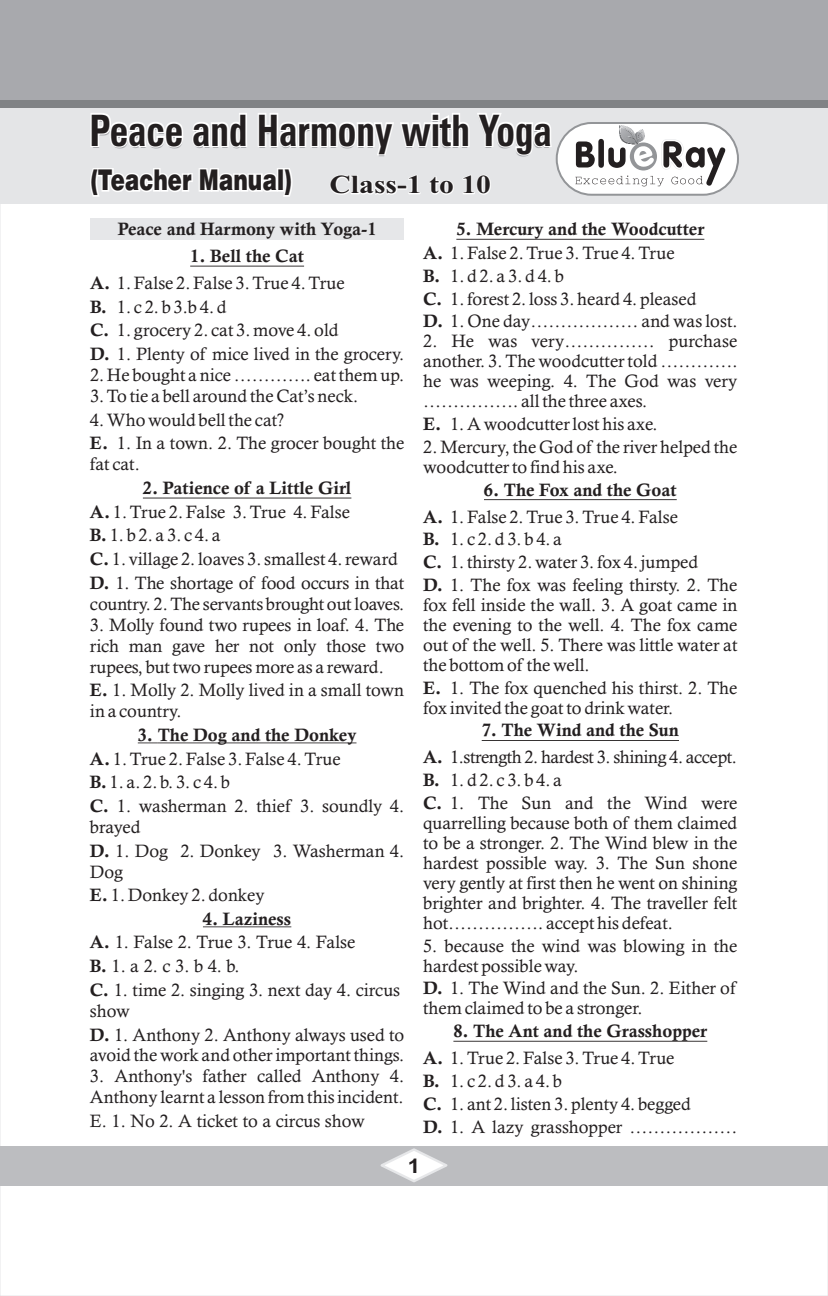
<style>
.page{position:relative;width:828px;height:1296px;background:#fff}
.page>*{position:absolute;margin:0;border:0;box-sizing:border-box;transform-origin:0 0}
.t1{font:700 condensed 43.4px "Zurich BT";color:#231f20;scale:.87 1}
.t2{font:900 28.6px "Swiss 721 BT";color:#231f20;scale:.74 1}
.t3{font:700 26px "Times New Roman";color:#231f20;scale:1.14 1}
.t4{font:700 20px "Arial";color:#231f20;scale:1.09 1}
.t5{font:18px/23.6px "Calisto";color:#231f20}
.t6{font:700 18px/27px "Calisto";color:#231f20}
.t7{font:18px/27px "Calisto";letter-spacing:-.025em;color:#231f20;text-align:center}
.s1{color:#a8a9ad}
.s2{font-weight:700}
.s3{font-weight:400}
</style>
<div class="page">
<div style="left:90px;top:218px;width:314px;height:22px;background:#e6e7e9"></div>
<hr style="left:456px;top:239px;width:248px;height:1px;background:#231f20">
<hr style="left:484px;top:499px;width:193px;height:1px;background:#231f20">
<hr style="left:482px;top:740px;width:197px;height:1px;background:#231f20">
<hr style="left:453px;top:1041px;width:254px;height:1px;background:#231f20">
<hr style="left:190px;top:266px;width:114px;height:1px;background:#231f20">
<svg style="left:143px;top:498px;width:20px;height:1px"></svg>
<svg style="left:138px;top:743px;width:20px;height:1px"></svg>
<hr style="left:163px;top:498px;width:188px;height:1px;background:#231f20">
<hr style="left:158px;top:743px;width:198px;height:1px;background:#231f20">
<hr style="left:203px;top:926px;width:88px;height:1px;background:#231f20">
<div style="left:0;top:0;width:828px;height:204px;background:#e4e5e7"></div>
<div style="left:0;top:0;width:828px;height:100px;background:#a8a9ad"></div>
<div style="left:556px;top:122px;width:183px;height:74px;background:#fff;border:2px solid #939598;border-radius:35px"></div>
<img style="left:619px;top:126px;width:25px;height:10px">
<svg style="left:575px;top:136px;width:150px;height:50px"></svg>
<div style="left:0;top:100px;width:828px;height:8px;background:#808285"></div>
<div style="left:0;top:1146px;width:828px;height:40px;background:#bcbdc0"></div>
<svg style="left:380px;top:1148px;width:68px;height:34px"></svg>
<h1 class="t1" style="left:90px;top:113px;width:532px">Peace and Harmon<span class="s1">y with Yoga</span></h1>
<h2 class="t2" style="left:90px;top:168px;width:276px">(Teacher Manual)</h2>
<h3 class="t3" style="left:330px;top:176px;width:143px">Class-1 to 10</h3>
<p class="t6" style="left:118px;top:217px;width:260px">Peace and Harmony with Yoga-1</p>
<p class="t5" style="left:90px;top:244px;width:256px;line-height:27px;text-indent:100px"><span class="s2">1. Bell the Cat<br>A.</span> 1. False 2. False 3. True 4. True</p>
<p class="t5" style="left:90px;top:296px;width:316px"><span class="s2">B.</span> 1. c 2. b 3.b 4. d<br><span class="s2">C.</span> 1. grocery 2. cat 3. move 4. old<br><span class="s2">D.</span> 1. Plenty of mice lived in the grocery.</p>
<p class="t5" style="left:90px;top:365px;width:316px">2. He bought a nice …………. eat them up.</p>
<p class="t5" style="left:90px;top:386px;width:270px">3. To tie a bell around the Cat’s neck.</p>
<p class="t5" style="left:90px;top:409px;width:316px">4. Who would bell the cat?<br><span class="s2">E.</span> 1. In a town. 2. The grocer bought the</p>
<p class="t5" style="left:90px;top:454px;width:51px">fat cat.</p>
<p class="t5" style="left:90px;top:478px;width:316px;text-indent:53px"><span class="s2">2. Patience of a Little Girl<br>A.</span> 1. True 2. False 3. True 4. False<br><span class="s2">B.</span> 1. b 2. a 3. c 4. a<br><span class="s2">C.</span> 1. village 2. loaves 3. smallest 4. reward<br><span class="s2">D.</span> 1. The shortage of food occurs in that</p>
<p class="t5" style="left:90px;top:593px;width:316px">country. 2. The servants brought out loaves.</p>
<p class="t5" style="left:90px;top:616px;width:316px;line-height:21px;text-align:justify">3. Molly found two rupees in loaf. 4. The rich man gave her not only those two rupees, but two rupees more as a reward.</p>
<p class="t5" style="left:90px;top:681px;width:316px;line-height:21px"><span class="s2">E.</span> 1. Molly 2. Molly lived in a small town in a country.</p>
<p class="t5" style="left:90px;top:725px;width:316px;text-indent:48px"><span class="s2">3. The Dog and the Donkey<br>A.</span> 1. True 2. False 3. False 4. True<br><span class="s2">B.</span> 1. a. 2. b. 3. c 4. b<br><span class="s2">C.</span> 1. washerman 2. thief 3. soundly 4.</p>
<p class="t5" style="left:90px;top:817px;width:316px">brayed<br><span class="s2">D.</span> 1. Dog 2. Donkey 3. Washerman 4.</p>
<p class="t5" style="left:90px;top:861px;width:176px">Dog<br><span class="s2">E.</span> 1. Donkey 2. donkey</p>
<p class="t5" style="left:90px;top:909px;width:312px;text-indent:113px"><span class="s2">4. Laziness<br>A.</span> 1. False 2. True 3. True 4. False<br><span class="s2">B.</span> 1. a 2. c 3. b 4. b.<br><span class="s2">C.</span> 1. time 2. singing 3. next day 4. circus</p>
<p class="t5" style="left:90px;top:1000px;width:316px">show<br><span class="s2">D.</span> 1. Anthony 2. Anthony always used to</p>
<p class="t5" style="left:90px;top:1045px;width:316px">avoid the work and other important things.</p>
<p class="t5" style="left:90px;top:1067px;width:316px;line-height:21px">3. Anthony's father called Anthony 4.<br>Anthony learnt a lesson from this incident.</p>
<p class="t5" style="left:90px;top:1111px;width:276px">E. 1. No 2. A ticket to a circus show</p>
<p class="t5" style="left:423px;top:219px;width:316px;line-height:23px;text-indent:33px"><span class="s2">5. Mercury and the Woodcutter<br>A.</span> 1. False 2. True 3. True 4. True<br><span class="s2">B.</span> 1. d 2. a 3. d 4. b<br><span class="s2">C.</span> 1. forest 2. loss 3. heard 4. pleased<br><span class="s2">D.</span> 1. One day……………… and was lost.</p>
<p class="t5" style="left:423px;top:333px;width:316px;line-height:20px;text-align:justify">2. He was very…………… purchase another. 3. The woodcutter told …………. he was weeping. 4. The God was very ……………. all the three axes.</p>
<p class="t5" style="left:423px;top:414px;width:236px"><span class="s2">E.</span> 1. A woodcutter lost his axe.</p>
<p class="t5" style="left:423px;top:438px;width:316px;line-height:20px">2. Mercury, the God of the river helped the woodcutter to find his axe.</p>
<p class="t5" style="left:423px;top:478px;width:256px;line-height:27px;text-align:right"><span class="s2">6. The Fox and the Goat<br>A.</span> 1. False 2. True 3. True 4. False</p>
<p class="t5" style="left:423px;top:530px;width:316px;line-height:22.8px"><span class="s2">B.</span> 1. c 2. d 3. b 4. a<br><span class="s2">C.</span> 1. thirsty 2. water 3. fox 4. jumped<br><span class="s2">D.</span> 1. The fox was feeling thirsty. 2. The</p>
<p class="t5" style="left:423px;top:597px;width:316px;line-height:20px;text-align:justify">fox fell inside the wall. 3. A goat came in the evening to the well. 4. The fox came out of the well. 5. There was little water at the bottom of the well.</p>
<p class="t5" style="left:423px;top:679px;width:316px;line-height:20px"><span class="s2">E.</span> 1. The fox quenched his thirst. 2. The fox invited the goat to drink water.</p>
<p class="t7" style="left:423px;top:718px;width:315px"><span class="s2">7. The Wind and the Sun<br>A.</span> 1.strength 2. hardest 3. shining 4. accept.</p>
<p class="t5" style="left:423px;top:770px;width:316px;line-height:22.8px"><span class="s2">B.</span> 1. d 2. c 3. b 4. a<br><span class="s2">C.</span> 1. The Sun and the Wind were</p>
<p class="t5" style="left:423px;top:815px;width:316px;line-height:20px;text-align:justify">quarrelling because both of them claimed to be a stronger. 2. The Wind blew in the hardest possible way. 3. The Sun shone very gently at first then he went on shining brighter and brighter. 4. The traveller felt hot……………. accept his defeat.</p>
<p class="t5" style="left:423px;top:937px;width:316px;line-height:20px">5. because the wind was blowing in the hardest possible way.</p>
<p class="t5" style="left:423px;top:980px;width:314px;line-height:20px"><span class="s2">D.</span> 1. The Wind and the Sun. 2. Either of them claimed to be a stronger.</p>
<p class="t6" style="left:423px;top:1019px;width:286px;text-indent:30px">8. The Ant and the Grasshopper<br>A. <span class="s3">1. True 2. False 3. True 4. True</span></p>
<p class="t5" style="left:423px;top:1071px;width:316px;line-height:22.8px"><span class="s2">B.</span> 1. c 2. d 3. a 4. b<br><span class="s2">C.</span> 1. ant 2. listen 3. plenty 4. begged<br><span class="s2">D.</span> 1. A lazy grasshopper ………………</p>
<p class="t4" style="left:408px;top:1158px;width:13px">1</p>
</div>
